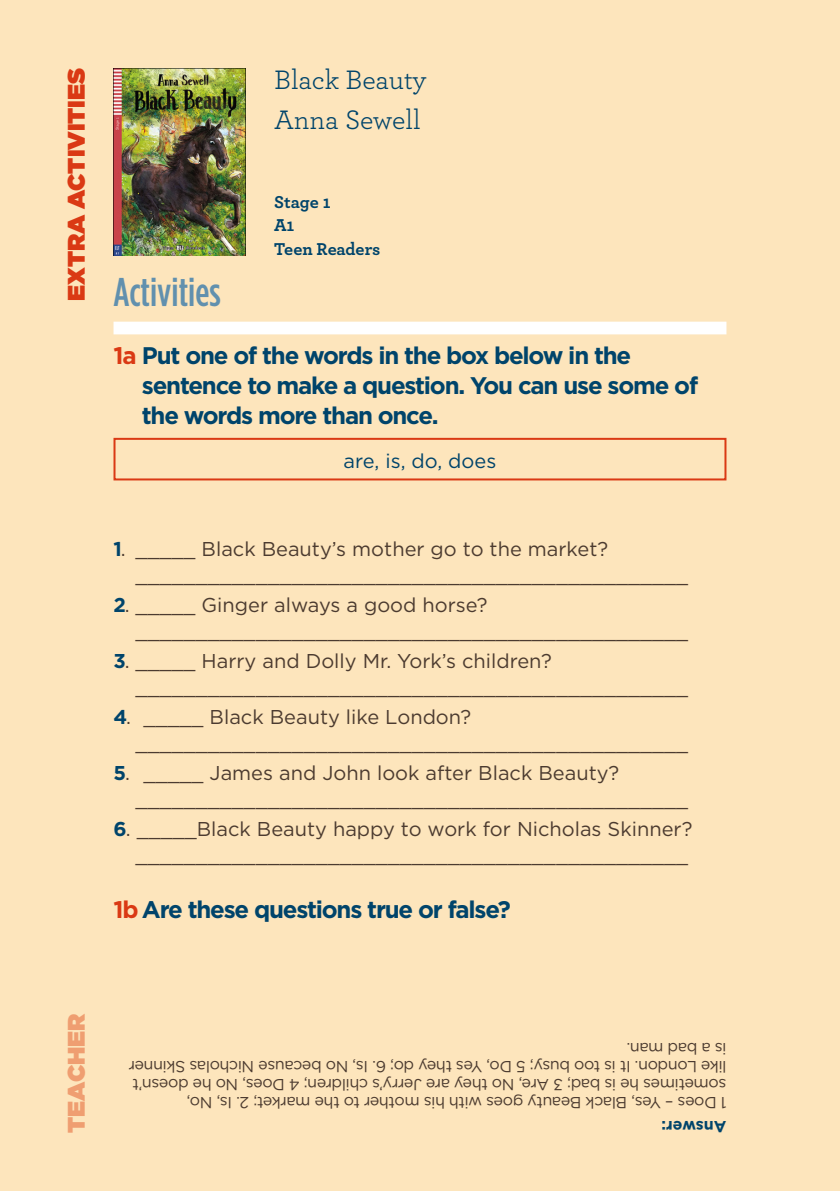
<style>
.page{position:relative;width:840px;height:1191px;background:#fff}
.page>*{position:absolute;margin:0;border:0;box-sizing:border-box;transform-origin:0 0}
.t1{font:500 condensed 40px "Gotham HTF";color:#6190ae}
.t2{font:28px/39.6px "Archer";letter-spacing:-.005em;color:#00446b}
.t3{font:700 24px/30px "Gotham HTF";letter-spacing:-.05em;color:#00446b}
.t4{font:900 24px "Gotham HTF";color:#da3914}
.t5{font:900 24px "Gotham HTF";color:#ef9e71}
.t6{font:20px/26px "Gotham HTF";color:#4c3b30}
.t7{font:20px "Gotham HTF";color:#00446b}
.t8{font:700 18px/23.6px "Archer";color:#00446b}
.t9{font:16px/18px "Gotham HTF";letter-spacing:-.025em;color:#4c3b30}
.t10{font:700 16px "Gotham HTF";color:#00446b}
.s1{color:#da3914}
.s2{font-weight:700;color:#00446b}
</style>
<div class="page">
<div style="left:0;top:0;width:839px;height:1191px;background:#fde5bc"></div>
<img style="left:113px;top:68px;width:132px;height:187px">
<div style="left:113px;top:322px;width:613px;height:12px;background:#fff"></div>
<div style="left:113px;top:438px;width:613px;height:42px;border:2px solid #da3914"></div>
<p class="t4" style="left:62px;top:301px;width:234px;rotate:-90deg">EXTRA ACTIVITIES</p>
<h2 class="t2" style="left:274px;top:59px;width:154px">Black Beauty<br>Anna Sewell</h2>
<p class="t8" style="left:274px;top:189px;width:108px">Stage 1<br>A1<br>Teen Readers</p>
<h1 class="t1" style="left:113px;top:270px;width:109px">Activities</h1>
<p class="t3" style="left:142px;top:340px;width:557px;text-indent:-28px"><span class="s1">1a</span> Put one of the words in the box below in the sentence to make a question. You can use some of the words more than once.</p>
<p class="t7" style="left:343px;top:449px;width:154px">are, is, do, does</p>
<p class="t6" style="left:135px;top:535px;width:554px;text-indent:-22px"><span class="s2">1</span>. _____ Black Beauty’s mother go to the market? ______________________________________________</p>
<p class="t6" style="left:135px;top:591px;width:554px;text-indent:-22px"><span class="s2">2</span>. _____ Ginger always a good horse? ______________________________________________</p>
<p class="t6" style="left:135px;top:647px;width:554px;text-indent:-22px"><span class="s2">3</span>. _____ Harry and Dolly Mr. York’s children? ______________________________________________</p>
<p class="t6" style="left:135px;top:703px;width:554px;text-indent:-22px"><span class="s2">4</span>. _____ Black Beauty like London? ______________________________________________</p>
<p class="t6" style="left:135px;top:759px;width:554px;text-indent:-22px"><span class="s2">5</span>. _____ James and John look after Black Beauty? ______________________________________________</p>
<p class="t6" style="left:113px;top:815px;width:580px;text-align:right"><span class="s2">6</span>. _____Black Beauty happy to work for Nicholas Skinner? ______________________________________________</p>
<p class="t3" style="left:113px;top:893px;width:399px"><span class="s1">1b</span> Are these questions true or false?</p>
<p class="t5" style="left:62px;top:1132px;width:121px;rotate:-90deg">TEACHER</p>
<p class="t9" style="left:726px;top:1112px;width:599px;rotate:-180deg">1 Does – Yes, Black Beauty goes with his mother to the market; 2. Is, No, sometimes he is bad; 3 Are, No they are Jerry’s children; 4 Does, No he doesn’t like London. It is too busy; 5 Do, Yes they do; 6. Is, No because Nicholas Skinner is a bad man.</p>
<p class="t10" style="left:726px;top:1135px;width:67px;rotate:-180deg">Answer:</p>
</div>
